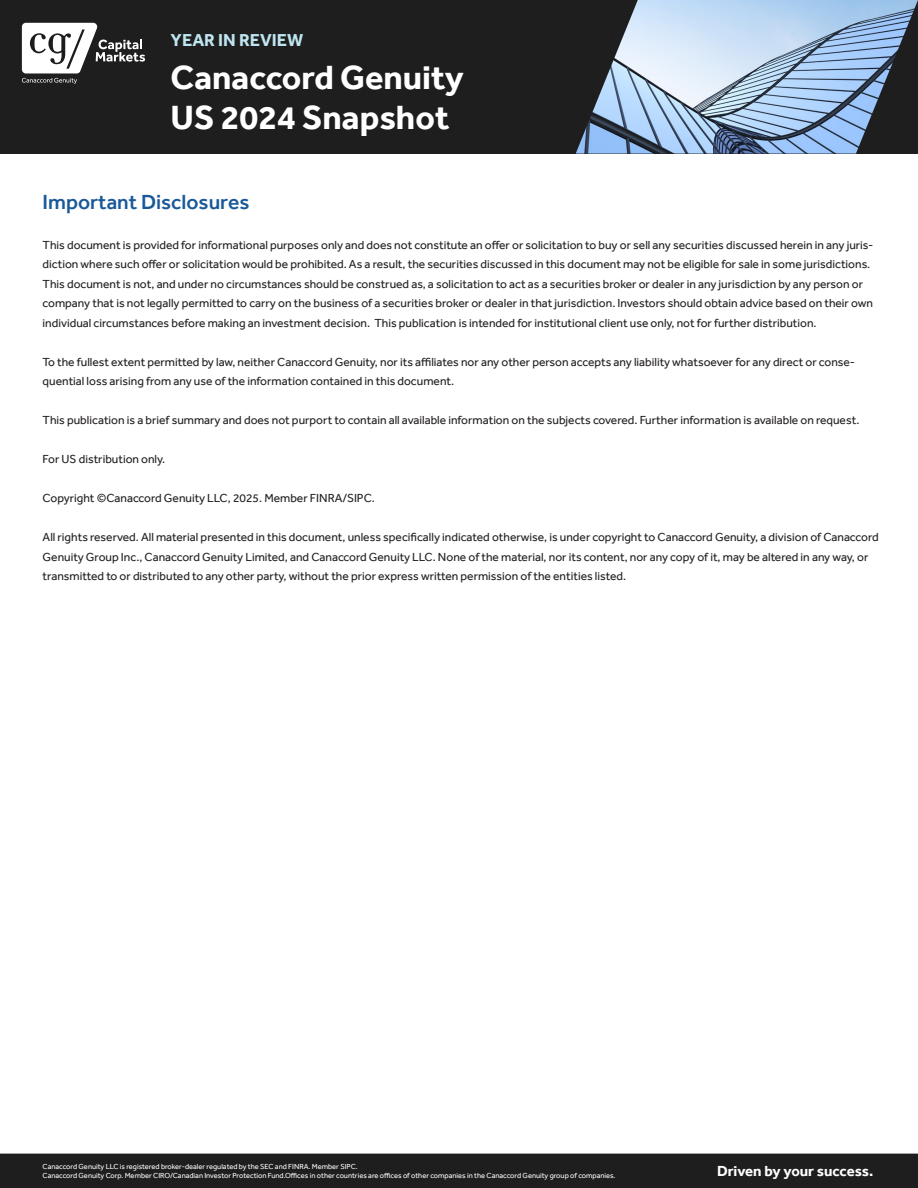
<style>
.page{position:relative;width:918px;height:1188px;background:#fff}
.page>*{position:absolute;margin:0;border:0;box-sizing:border-box;transform-origin:0 0}
.t1{font:700 34.5px "Effra";color:#fff}
.t2{font:500 21px "Effra";color:#1a5999}
.t3{font:700 17.7px "Effra";color:#bee5f0}
.t4{font:700 15px "Effra";color:#fff}
.t5{font:12px/19.5px "Effra";color:#231f20}
.t6{font:7.5px "Effra";color:#fff}
</style>
<div class="page">
<div style="left:0;top:1154px;width:918px;height:34px;background:#1e1e1e"></div>
<svg style="left:0;top:0;width:918px;height:154px;background:#49515b"></svg>
<svg style="left:22px;top:23px;width:123px;height:61px"></svg>
<p class="t3" style="left:171px;top:29px;width:134px">YEAR IN REVIEW</p>
<p class="t1" style="left:171px;top:57px;width:295px">Canaccord Genuity</p>
<p class="t1" style="left:171px;top:97px;width:280px">US 2024 Snapshot</p>
<p class="t1" style="left:277px;top:97px;width:20px">3</p>
<p class="t2" style="left:43px;top:190px;width:208px">Important Disclosures</p>
<p class="t5" style="left:43px;top:235px;width:832px">This document is provided for informational purposes only and does not constitute an offer or solicitation to buy or sell any securities discussed herein in any juris&shy;diction where such offer or solicitation would be prohibited. As a result, the securities discussed in this document may not be eligible for sale in some jurisdictions.<br>This document is not, and under no circumstances should be construed as, a solicitation to act as a securities broker or dealer in any jurisdiction by any person or company that is not legally permitted to carry on the business of a securities broker or dealer in that jurisdiction. Investors should obtain advice based on their own individual circumstances before making an investment decision. This publication is intended for institutional client use only, not for further distribution.</p>
<p class="t5" style="left:43px;top:352px;width:814px">To the fullest extent permitted by law, neither Canaccord Genuity, nor its affiliates nor any other person accepts any liability whatsoever for any direct or conse&shy;quential loss arising from any use of the information contained in this document.</p>
<p class="t5" style="left:43px;top:410px;width:818px">This publication is a brief summary and does not purport to contain all available information on the subjects covered. Further information is available on request.</p>
<p class="t5" style="left:43px;top:449px;width:124px">For US distribution only.</p>
<p class="t5" style="left:43px;top:488px;width:334px">Copyright ©Canaccord Genuity LLC, 2025. Member FINRA/SIPC.</p>
<p class="t5" style="left:43px;top:527px;width:838px">All rights reserved. All material presented in this document, unless specifically indicated otherwise, is under copyright to Canaccord Genuity, a division of Canaccord<br>Genuity Group Inc., Canaccord Genuity Limited, and Canaccord Genuity LLC. None of the material, nor its content, nor any copy of it, may be altered in any way, or transmitted to or distributed to any other party, without the prior express written permission of the entities listed.</p>
<p class="t6" style="left:43px;top:1162px;width:317px">Canaccord Genuity LLC is registered broker-dealer regulated by the SEC and FINRA. Member SIPC.</p>
<p class="t6" style="left:43px;top:1171px;width:574px">Canaccord Genuity Corp. Member CIRO/Canadian Investor Protection Fund.Offices in other countries are offices of other companies in the Canaccord Genuity group of companies.</p>
<p class="t4" style="left:717px;top:1162px;width:158px">Driven by your success.</p>
</div>
